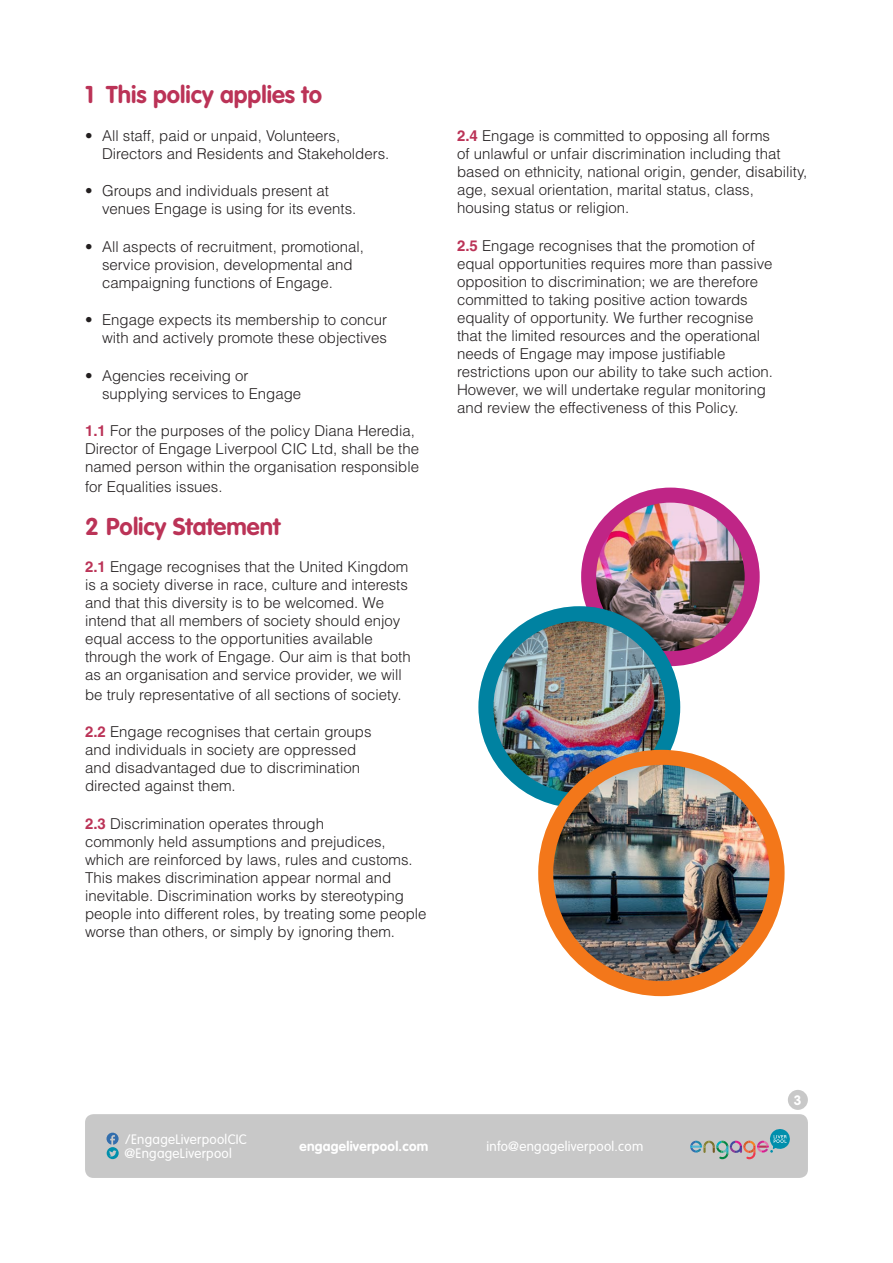
<style>
.page{position:relative;width:893px;height:1263px;background:#fff}
.page>*{position:absolute;margin:0;border:0;box-sizing:border-box;transform-origin:0 0}
.t1{font:700 24px "VAG Rounded LT";color:#bb3357}
.t2{font:300 15px/18px "Helvetica LT";color:#231f20}
.t3{font:300 13.5px "VAG Rounded LT";letter-spacing:.02em;color:#fff}
.t4{font:700 13.5px "VAG Rounded LT";letter-spacing:.02em;color:#fff}
.s1{font-weight:700;color:#bb3357}
</style>
<div class="page">
<div style="left:85px;top:1114px;width:723px;height:64px;background:#c8c8c8;border-radius:9px"></div>
<svg style="left:107px;top:1133px;width:12px;height:26px"></svg>
<svg style="left:690px;top:1129px;width:100px;height:30px"></svg>
<img style="left:589px;top:495px;width:163px;height:158px">
<img style="left:589px;top:495px;width:163px;height:164px;border-radius:50%">
<div style="left:581px;top:488px;width:179px;height:178px;border:15px solid #c82d93;border-radius:50%"></div>
<img style="left:491px;top:620px;width:182px;height:174px">
<img style="left:486px;top:614px;width:187px;height:186px;border-radius:50%">
<div style="left:478px;top:606px;width:202px;height:202px;border:15px solid #008fac;border-radius:50%"></div>
<img style="left:546px;top:764px;width:231px;height:220px">
<img style="left:546px;top:757px;width:231px;height:232px;border-radius:50%">
<div style="left:538px;top:750px;width:246px;height:246px;border:15px solid #f58420;border-radius:50%"></div>
<div style="left:788px;top:1090px;width:20px;height:20px;background:#c8c8c8;border-radius:50%"></div>
<p class="t1" style="left:85px;top:81px;width:238px">1 This policy applies to</p>
<p class="t2" style="left:85px;top:126px;width:257px">• All staff, paid or unpaid, Volunteers,</p>
<p class="t2" style="left:102px;top:144px;width:289px">Directors and Residents and Stakeholders.</p>
<p class="t2" style="left:85px;top:182px;width:246px">• Groups and individuals present at</p>
<p class="t2" style="left:102px;top:200px;width:256px">venues Engage is using for its events.</p>
<p class="t2" style="left:85px;top:237px;width:281px">• All aspects of recruitment, promotional,</p>
<p class="t2" style="left:102px;top:255px;width:252px">service provision, developmental and campaigning functions of Engage.</p>
<p class="t2" style="left:85px;top:311px;width:304px">• Engage expects its membership to concur</p>
<p class="t2" style="left:102px;top:329px;width:286px">with and actively promote these objectives</p>
<p class="t2" style="left:85px;top:366px;width:165px">• Agencies receiving or</p>
<p class="t2" style="left:102px;top:384px;width:201px">supplying services to Engage</p>
<p class="t2" style="left:85px;top:422px;width:336px"><span class="s1">1.1</span> For the purposes of the policy Diana Heredia,<br>Director of Engage Liverpool CIC Ltd, shall be the named person within the organisation responsible</p>
<p class="t2" style="left:85px;top:477px;width:139px">for Equalities issues.</p>
<p class="t1" style="left:85px;top:512px;width:197px">2 Policy Statement</p>
<p class="t2" style="left:85px;top:558px;width:325px"><span class="s1">2.1</span> Engage recognises that the United Kingdom</p>
<p class="t2" style="left:85px;top:576px;width:324px">is a society diverse in race, culture and interests and that this diversity is to be welcomed. We</p>
<p class="t2" style="left:85px;top:612px;width:317px">intend that all members of society should enjoy equal access to the opportunities available</p>
<p class="t2" style="left:85px;top:648px;width:327px">through the work of Engage. Our aim is that both</p>
<p class="t2" style="left:85px;top:666px;width:318px">as an organisation and service provider, we will</p>
<p class="t2" style="left:85px;top:685px;width:318px">be truly representative of all sections of society.</p>
<p class="t2" style="left:85px;top:723px;width:288px"><span class="s1">2.2</span> Engage recognises that certain groups</p>
<p class="t2" style="left:85px;top:741px;width:273px">and individuals in society are oppressed</p>
<p class="t2" style="left:85px;top:759px;width:277px">and disadvantaged due to discrimination</p>
<p class="t2" style="left:85px;top:777px;width:152px">directed against them.</p>
<p class="t2" style="left:85px;top:814px;width:240px"><span class="s1">2.3</span> Discrimination operates through</p>
<p class="t2" style="left:85px;top:832px;width:302px">commonly held assumptions and prejudices,</p>
<p class="t2" style="left:85px;top:850px;width:343px">which are reinforced by laws, rules and customs.<br>This makes discrimination appear normal and inevitable. Discrimination works by stereotyping people into different roles, by treating some people</p>
<p class="t2" style="left:85px;top:922px;width:312px">worse than others, or simply by ignoring them.</p>
<p class="t2" style="left:457px;top:127px;width:352px"><span class="s1">2.4</span> Engage is committed to opposing all forms<br>of unlawful or unfair discrimination including that based on ethnicity, national origin, gender, disability, age, sexual orientation, marital status, class, housing status or religion.</p>
<p class="t2" style="left:457px;top:236px;width:299px"><span class="s1">2.5</span> Engage recognises that the promotion of</p>
<p class="t2" style="left:457px;top:254px;width:317px">equal opportunities requires more than passive opposition to discrimination; we are therefore committed to taking positive action towards</p>
<p class="t2" style="left:457px;top:308px;width:298px">equality of opportunity. We further recognise</p>
<p class="t2" style="left:457px;top:326px;width:304px">that the limited resources and the operational</p>
<p class="t2" style="left:457px;top:344px;width:270px">needs of Engage may impose justifiable</p>
<p class="t2" style="left:457px;top:362px;width:317px">restrictions upon our ability to take such action.<br>However, we will undertake regular monitoring</p>
<p class="t2" style="left:457px;top:398px;width:283px">and review the effectiveness of this Policy.</p>
<p class="t4" style="left:794px;top:1092px;width:9px">3</p>
<p class="t3" style="left:125px;top:1131px;width:123px">/EngageLiverpoolCIC</p>
<p class="t3" style="left:124px;top:1146px;width:109px">@EngageLiverpool</p>
<p class="t4" style="left:300px;top:1138px;width:130px">engageliverpool.com</p>
<p class="t3" style="left:486px;top:1138px;width:158px">info@engageliverpool.com</p>
</div>
